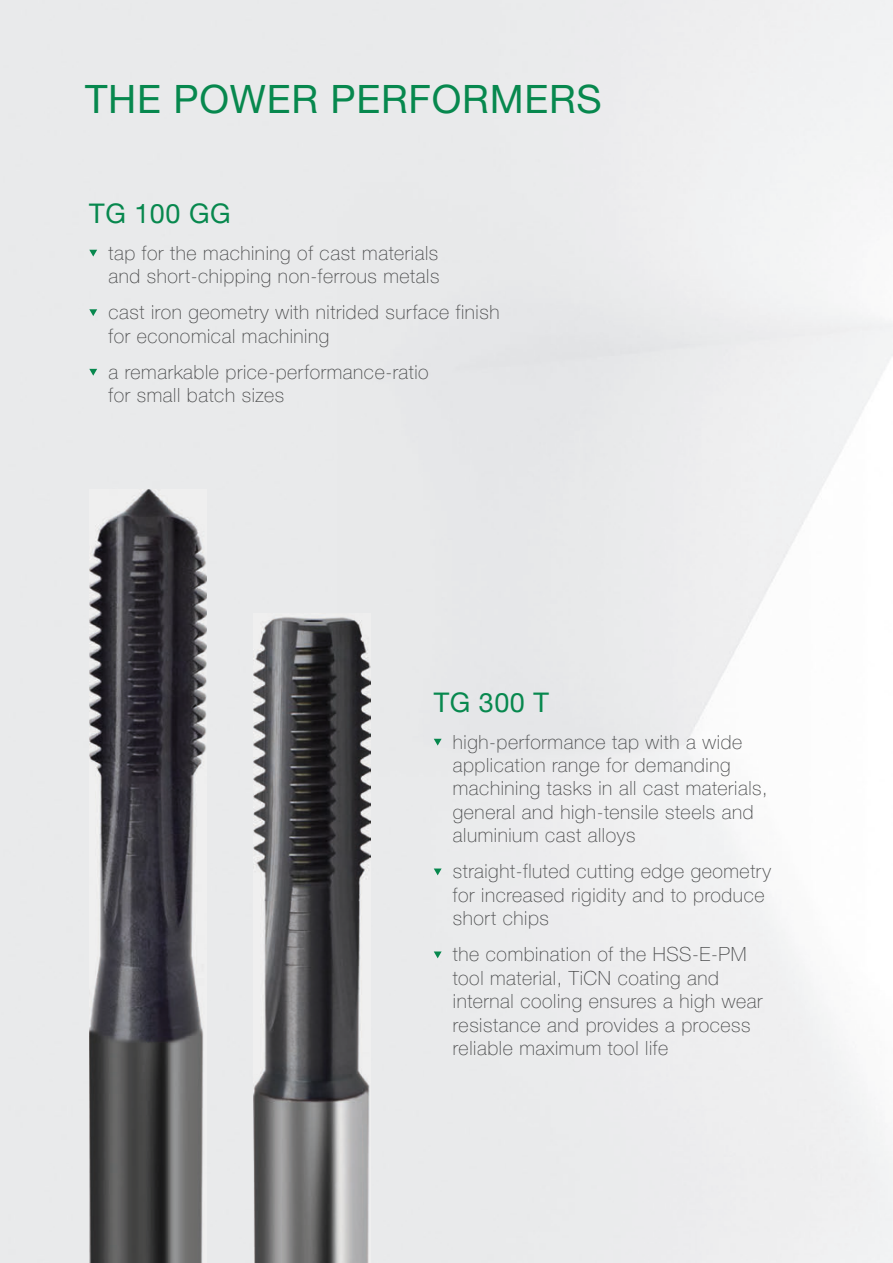
<style>
.page{position:relative;width:893px;height:1263px;background:#fff}
.page>*{position:absolute;margin:0;border:0;box-sizing:border-box;transform-origin:0 0}
.t1{font:39px "Helvetica Neue LTW1 G";letter-spacing:.02em;color:#07884e}
.t2{font:27px "Helvetica Neue LTW1 G";color:#07884e}
.t3{font:100 19.5px/23.4px "Helvetica Neue LTW1 G";letter-spacing:.03em;color:#4b4c4d}
</style>
<div class="page">
<img style="left:89px;top:489px;width:118px;height:774px">
<img style="left:254px;top:613px;width:117px;height:650px">
<svg style="left:89px;top:250px;width:8px;height:7px"></svg>
<svg style="left:89px;top:309px;width:8px;height:7px"></svg>
<svg style="left:89px;top:369px;width:8px;height:7px"></svg>
<svg style="left:434px;top:739px;width:8px;height:7px"></svg>
<svg style="left:434px;top:868px;width:8px;height:7px"></svg>
<svg style="left:434px;top:951px;width:8px;height:7px"></svg>
<h1 class="t1" style="left:85px;top:75px;width:518px">THE POWER PERFORMERS</h1>
<h2 class="t2" style="left:89px;top:197px;width:143px">TG 100 GG</h2>
<p class="t3" style="left:108px;top:241px;width:332px">tap for the machining of cast materials and short-chipping non-ferrous metals</p>
<p class="t3" style="left:108px;top:301px;width:393px">cast iron geometry with nitrided surface finish for economical machining</p>
<p class="t3" style="left:108px;top:360px;width:322px">a remarkable price-performance-ratio for small batch sizes</p>
<h2 class="t2" style="left:434px;top:686px;width:117px">TG 300 T</h2>
<p class="t3" style="left:453px;top:730px;width:316px">high-performance tap with a wide application range for demanding machining tasks in all cast materials, general and high-tensile steels and aluminium cast alloys</p>
<p class="t3" style="left:453px;top:860px;width:320px">straight-fluted cutting edge geometry for increased rigidity and to produce short chips</p>
<p class="t3" style="left:453px;top:943px;width:312px">the combination of the HSS-E-PM tool material, TiCN coating and internal cooling ensures a high wear resistance and provides a process reliable maximum tool life</p>
</div>
